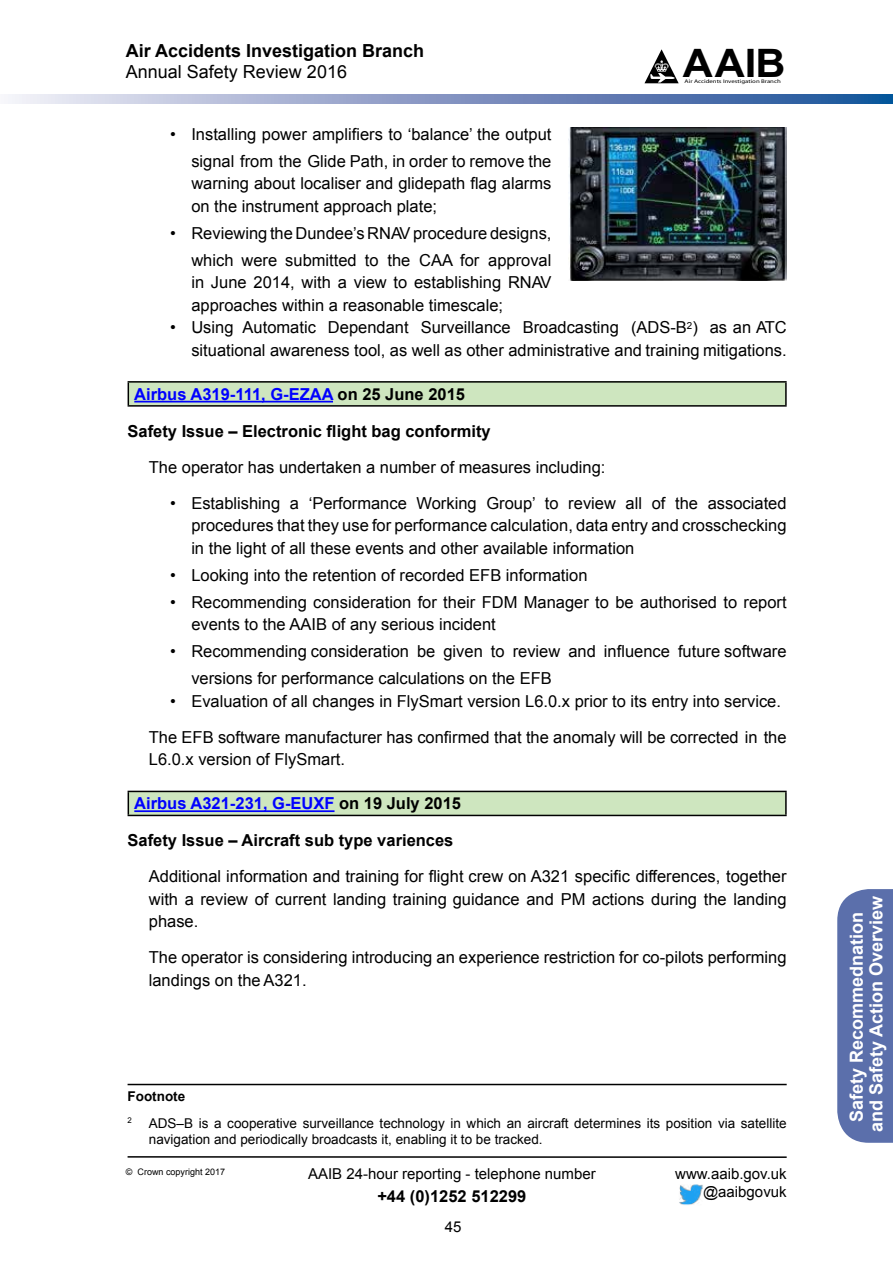
<style>
.page{position:relative;width:893px;height:1263px;background:#fff}
.page>*{position:absolute;margin:0;border:0;box-sizing:border-box;transform-origin:0 0}
.t1{font:700 39.15px "Arial";color:#000;scale:1.06 1}
.t2{font:700 18px/19.5px "Arial";color:#fff;text-align:center}
.t3{font:700 18px "Arial";color:#000}
.t4{font:18px "Arial";color:#000}
.t5{font:16.5px/22.5px "Arial";color:#000}
.t6{font:700 16.5px "Arial";color:#000}
.t7{font:700 16.5px "Arial";color:#00f}
.t8{font:15px/18px "Arial";color:#000;text-align:right}
.t9{font:13.5px/16.2px "Arial";color:#000}
.t10{font:700 13.5px "Arial";color:#000}
.t11{font:9px "Arial";color:#000}
.t12{font:7.8px "Arial";color:#000}
.t13{font:5.25px "Myriad";color:#000;scale:1.28 1}
.s1{color:#000}
</style>
<div class="page">
<hr style="left:128px;top:1156px;width:659px;height:2px;background:#000">
<svg style="left:8px;top:94px;width:885px;height:9px;background:#8399c4"></svg>
<svg style="left:644px;top:49px;width:35px;height:34px"></svg>
<img style="left:679px;top:1184px;width:24px;height:21px">
<div style="left:837px;top:889px;width:56px;height:254px;background:#5b6fab"></div>
<img style="left:568px;top:128px;width:219px;height:153px">
<div style="left:128px;top:382px;width:658px;height:24px;background:#cee6bf"></div>
<hr style="left:128px;top:381px;width:659px;height:2px;background:#000">
<svg style="left:128px;top:383px;width:1px;height:22px"></svg>
<hr style="left:785px;top:383px;width:2px;height:22px;background:#000">
<hr style="left:128px;top:405px;width:659px;height:2px;background:#000">
<hr style="left:134px;top:401px;width:199px;height:1px;background:#00f">
<div style="left:128px;top:791px;width:658px;height:24px;background:#cee6bf"></div>
<hr style="left:128px;top:791px;width:659px;height:1px;background:#000">
<svg style="left:128px;top:792px;width:1px;height:23px"></svg>
<hr style="left:785px;top:792px;width:2px;height:23px;background:#000">
<hr style="left:128px;top:815px;width:659px;height:1px;background:#000">
<hr style="left:134px;top:810px;width:201px;height:2px;background:#00f">
<hr style="left:128px;top:1084px;width:659px;height:1px;background:#000">
<p class="t3" style="left:126px;top:39px;width:300px">Air Accidents Investigation Branch</p>
<p class="t4" style="left:126px;top:60px;width:223px">Annual Safety Review 2016</p>
<h1 class="t1" style="left:683px;top:37px;width:98px">AAIB</h1>
<p class="t13" style="left:685px;top:79px;width:77px">Air Accidents Investigation Branch</p>
<p class="t5" style="left:170px;top:120px;width:383px;line-height:27px;text-align:right">• Installing power amplifiers to ‘balance’ the output signal from the Glide Path, in order to remove the</p>
<p class="t5" style="left:191px;top:172px;width:362px">warning about localiser and glidepath flag alarms on the instrument approach plate;</p>
<p class="t5" style="left:170px;top:219px;width:383px;line-height:27px;text-align:right">• Reviewing the Dundee’s RNAV procedure designs, which were submitted to the CAA for approval</p>
<p class="t5" style="left:191px;top:271px;width:362px">in June 2014, with a view to establishing RNAV approaches within a reasonable timescale;</p>
<p class="t5" style="left:170px;top:316px;width:618px;text-align:right">• Using Automatic Dependant Surveillance Broadcasting (ADS-B<sup>2</sup>) as an ATC situational awareness tool, as well as other administrative and training mitigations.</p>
<p class="t7" style="left:134px;top:383px;width:332px">Airbus A319-111, G-EZAA <span class="s1">on 25 June 2015</span></p>
<p class="t6" style="left:128px;top:420px;width:365px">Safety Issue – Electronic flight bag conformity</p>
<p class="t5" style="left:149px;top:456px;width:458px">The operator has undertaken a number of measures including:</p>
<p class="t5" style="left:191px;top:492px;width:597px;text-align:justify;text-indent:-21px">• Establishing a ‘Performance Working Group’ to review all of the associated procedures that they use for performance calculation, data entry and crosschecking in the light of all these events and other available information</p>
<p class="t5" style="left:170px;top:564px;width:419px">• Looking into the retention of recorded EFB information</p>
<p class="t5" style="left:191px;top:591px;width:597px;text-indent:-21px">• Recommending consideration for their FDM Manager to be authorised to report events to the AAIB of any serious incident</p>
<p class="t5" style="left:191px;top:638px;width:597px;line-height:27px;text-indent:-21px">• Recommending consideration be given to review and influence future software versions for performance calculations on the EFB</p>
<p class="t5" style="left:149px;top:683px;width:639px;line-height:36px;text-indent:21px">• Evaluation of all changes in FlySmart version L6.0.x prior to its entry into service.<br>The EFB software manufacturer has confirmed that the anomaly will be corrected in the</p>
<p class="t5" style="left:149px;top:748px;width:198px">L6.0.x version of FlySmart.</p>
<p class="t7" style="left:134px;top:793px;width:328px">Airbus A321-231, G-EUXF <span class="s1">on 19 July 2015</span></p>
<p class="t6" style="left:128px;top:829px;width:327px">Safety Issue – Aircraft sub type variences</p>
<p class="t5" style="left:149px;top:865px;width:639px;text-align:justify">Additional information and training for flight crew on A321 specific differences, together with a review of current landing training guidance and PM actions during the landing phase.</p>
<p class="t5" style="left:149px;top:946px;width:639px">The operator is considering introducing an experience restriction for co-pilots performing landings on the A321.</p>
<p class="t10" style="left:128px;top:1087px;width:59px">Footnote</p>
<p class="t12" style="left:128px;top:1115px;width:6px">2</p>
<p class="t9" style="left:149px;top:1115px;width:639px">ADS–B is a cooperative surveillance technology in which an aircraft determines its position via satellite navigation and periodically broadcasts it, enabling it to be tracked.</p>
<p class="t11" style="left:126px;top:1166px;width:101px">© Crown copyright 2017</p>
<p class="t8" style="left:308px;top:1165px;width:289px">AAIB 24-hour reporting - telephone number</p>
<p class="t6" style="left:377px;top:1185px;width:151px">+44 (0)1252 512299</p>
<p class="t8" style="left:445px;top:1218px;width:18px">45</p>
<p class="t8" style="left:675px;top:1165px;width:113px">www.aaib.gov.uk @aaibgovuk</p>
<p class="t2" style="left:847px;top:1132px;width:238px;rotate:-90deg">Safety Recommednation and Safety Action Overview</p>
</div>
